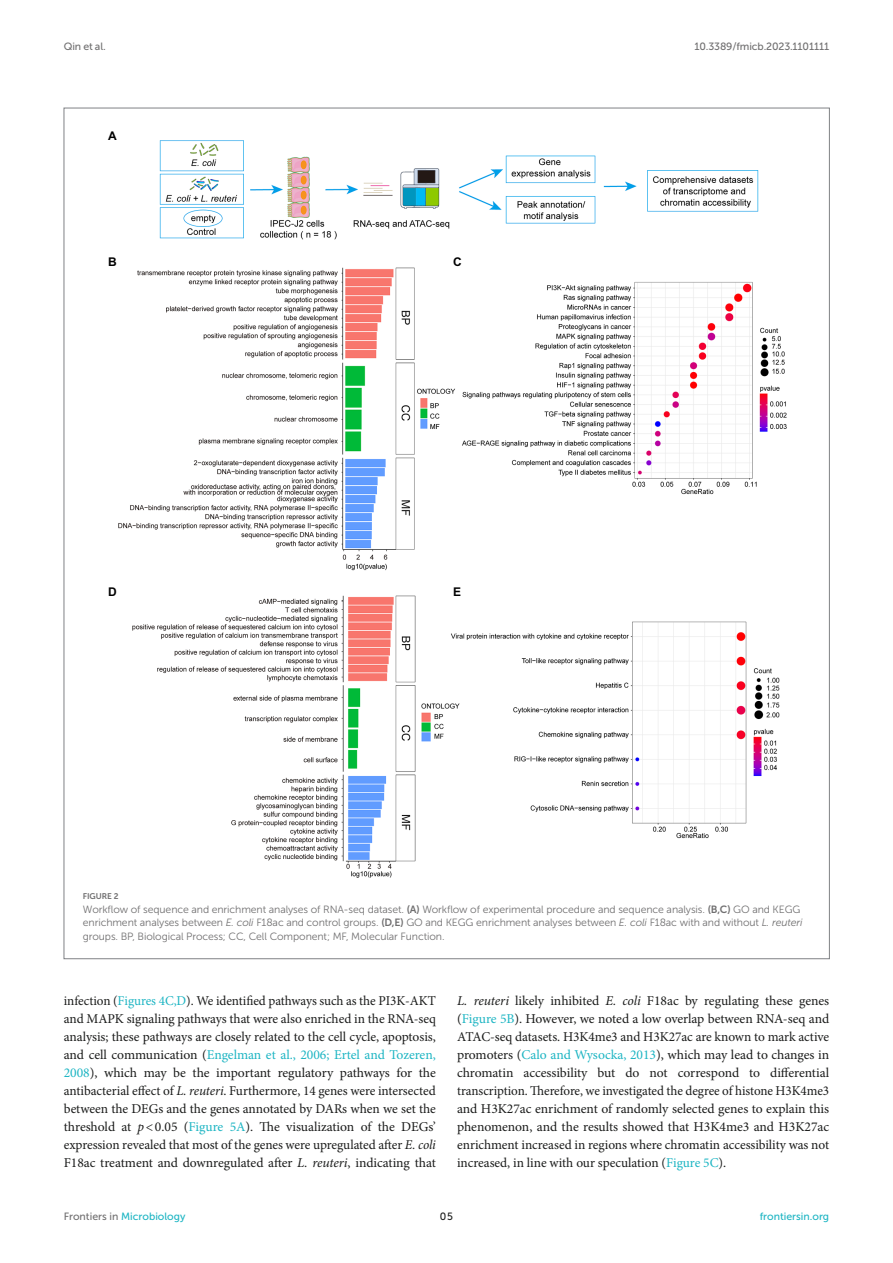
<style>
.page{position:relative;width:893px;height:1263px;background:#fff}
.page>*{position:absolute;margin:0;border:0;box-sizing:border-box;transform-origin:0 0}
.TEXT_FLUSH{font:13.5px/18px "Minion Pro";letter-spacing:-.005em;color:#1b1c1b;text-align:justify}
.t1{font:700 12px "Arial";color:#000}
.FIG_LEG{font:10.5px/13.5px "Museo Sans 300";letter-spacing:-.01em;color:#706f70}
.t2{font:10.5px "Museo Sans 500";color:#1db5c3}
.t3{font:10.5px "Museo Sans 500";letter-spacing:-.015em;color:#706f70}
.t4{font:10.5px "Museo Sans 500";color:#1b1c1b}
.FIG_HD{font:8.25px "Museo Sans 700";letter-spacing:-.01em;color:#706f70}
.s1{font-family:"Museo Sans 700"}
.s2{font-style:italic}
.s3{color:#1db5c3}
.s4{color:#706f70}
</style>
<div class="page">
<img style="left:118px;top:140px;width:669px;height:738px">
<p class="t3" style="left:64px;top:41px;width:43px">Qin et al.</p>
<p class="t3" style="left:695px;top:41px;width:136px">10.3389/fmicb.2023.1101111</p>
<p class="t1" style="left:108px;top:127px;width:10px">A</p>
<p class="t1" style="left:108px;top:253px;width:10px">B</p>
<p class="t1" style="left:453px;top:253px;width:10px">C</p>
<p class="t1" style="left:108px;top:583px;width:10px">D</p>
<p class="t1" style="left:453px;top:583px;width:10px">E</p>
<p class="FIG_HD" style="left:83px;top:892px;width:37px">FIGURE 2</p>
<p class="FIG_LEG" style="left:83px;top:902px;width:721px">Workflow of sequence and enrichment analyses of RNA-seq dataset. <span class="s1">(A)</span> Workflow of experimental procedure and sequence analysis. <span class="s1">(B,C)</span> GO and KEGG enrichment analyses between <span class="s2">E. coli</span> F18ac and control groups. <span class="s1">(D,E)</span> GO and KEGG enrichment analyses between <span class="s2">E. coli</span> F18ac with and without <span class="s2">L. reuteri </span>groups. BP, Biological Process; CC, Cell Component; MF, Molecular Function.</p>
<p class="TEXT_FLUSH" style="left:64px;top:992px;width:374px">infection (<span class="s3">Figures 4C,D</span>). We identified pathways such as the PI3K-AKT and MAPK signaling pathways that were also enriched in the RNA-seq analysis; these pathways are closely related to the cell cycle, apoptosis, and cell communication (<span class="s3">Engelman et al., 2006; Ertel and Tozeren, 2008</span>), which may be the important regulatory pathways for the antibacterial effect of <span class="s2">L. reuteri</span>. Furthermore, 14 genes were intersected between the DEGs and the genes annotated by DARs when we set the threshold at <span class="s2">p</span>&lt;0.05 (<span class="s3">Figure 5A</span>). The visualization of the DEGs’ expression revealed that most of the genes were upregulated after <span class="s2">E. coli </span>F18ac treatment and downregulated after <span class="s2">L. reuteri</span>, indicating that</p>
<p class="TEXT_FLUSH" style="left:457px;top:992px;width:374px"><span class="s2">L. reuteri</span> likely inhibited <span class="s2">E. coli</span> F18ac by regulating these genes (<span class="s3">Figure 5B</span>). However, we noted a low overlap between RNA-seq and ATAC-seq datasets. H3K4me3 and H3K27ac are known to mark active promoters (<span class="s3">Calo and Wysocka, 2013</span>), which may lead to changes in chromatin accessibility but do not correspond to differential transcription. Therefore, we investigated the degree of histone H3K4me3 and H3K27ac enrichment of randomly selected genes to explain this phenomenon, and the results showed that H3K4me3 and H3K27ac enrichment increased in regions where chromatin accessibility was not increased, in line with our speculation (<span class="s3">Figure 5C</span>).</p>
<p class="t2" style="left:64px;top:1211px;width:123px"><span class="s4">Frontiers in</span> Microbiology</p>
<p class="t4" style="left:440px;top:1211px;width:14px">05</p>
<p class="t2" style="left:760px;top:1211px;width:71px">frontiersin.org</p>
</div>
